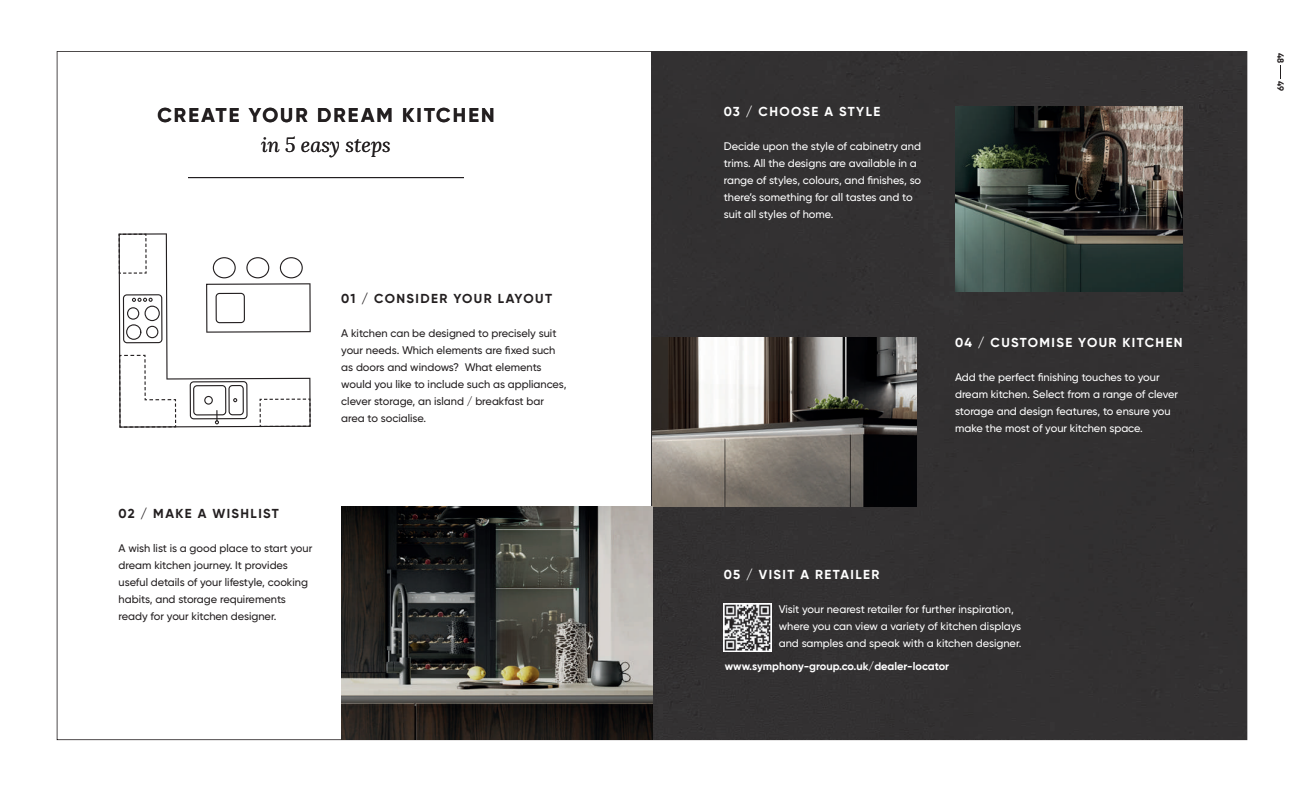
<style>
.page{position:relative;width:1304px;height:794px;background:#fff}
.page>*{position:absolute;margin:0;border:0;box-sizing:border-box;transform-origin:0 0}
.t1{font:700 20px "Gilroy";letter-spacing:.11em;color:#231f20}
.t2{font:italic 20px "Lora";color:#231f20}
.t3{font:700 13px "Gilroy";letter-spacing:.11em;color:#fff}
.t4{font:700 13px "Gilroy";letter-spacing:.105em;color:#231f20}
.t5{font:500 11px/17px "Gilroy";color:#fff}
.t6{font:500 11px/17px "Gilroy";color:#231f20}
.t7{font:700 11px "Gilroy";color:#fff}
.t8{font:700 9px "Gilroy";color:#231f20}
</style>
<div class="page">
<div style="left:652px;top:52px;width:560px;height:687px;background:#323031"></div>
<div style="left:1212px;top:51px;width:35px;height:688px;background:#323031"></div>
<img style="left:652px;top:51px;width:560px;height:1px">
<img style="left:652px;top:739px;width:560px;height:1px">
<img style="left:652px;top:337px;width:265px;height:170px">
<svg style="left:1280px;top:65px;width:1px;height:14px"></svg>
<img style="left:341px;top:507px;width:311px;height:232px">
<img style="left:724px;top:603px;width:48px;height:48px">
<img style="left:955px;top:106px;width:228px;height:185px">
<svg style="left:119px;top:233px;width:192px;height:194px"></svg>
<hr style="left:188px;top:177px;width:276px;height:1px;background:#231f20">
<h1 class="t1" style="left:157px;top:102px;width:339px">CREATE YOUR DREAM KITCHEN</h1>
<h1 class="t2" style="left:261px;top:131px;width:131px">in 5 easy steps</h1>
<p class="t4" style="left:341px;top:290px;width:212px">01 / CONSIDER YOUR LAYOUT</p>
<p class="t6" style="left:341px;top:324px;width:227px">A kitchen can be designed to precisely suit your needs. Which elements are fixed such as doors and windows? What elements would you like to include such as appliances, clever storage, an island / breakfast bar area to socialise.</p>
<p class="t4" style="left:119px;top:505px;width:162px">02 / MAKE A WISHLIST</p>
<p class="t6" style="left:119px;top:539px;width:195px">A wish list is a good place to start your dream kitchen journey. It provides useful details of your lifestyle, cooking habits, and storage requirements ready for your kitchen designer.</p>
<p class="t3" style="left:724px;top:103px;width:158px">03 / CHOOSE A STYLE</p>
<p class="t5" style="left:724px;top:138px;width:199px">Decide upon the style of cabinetry and trims. All the designs are available in a range of styles, colours, and finishes, so there’s something for all tastes and to suit all styles of home.</p>
<p class="t3" style="left:955px;top:334px;width:229px">04 / CUSTOMISE YOUR KITCHEN</p>
<p class="t5" style="left:955px;top:369px;width:225px">Add the perfect finishing touches to your dream kitchen. Select from a range of clever storage and design features, to ensure you make the most of your kitchen space.</p>
<p class="t3" style="left:724px;top:567px;width:157px">05 / VISIT A RETAILER</p>
<p class="t5" style="left:779px;top:601px;width:244px">Visit your nearest retailer for further inspiration, where you can view a variety of kitchen displays and samples and speak with a kitchen designer.</p>
<p class="t7" style="left:725px;top:659px;width:226px">www.symphony-group.co.uk/dealer-locator</p>
<p class="t8" style="left:1286px;top:53px;width:12px;rotate:90deg">48</p>
<p class="t8" style="left:1286px;top:81px;width:12px;rotate:90deg">49</p>
</div>
